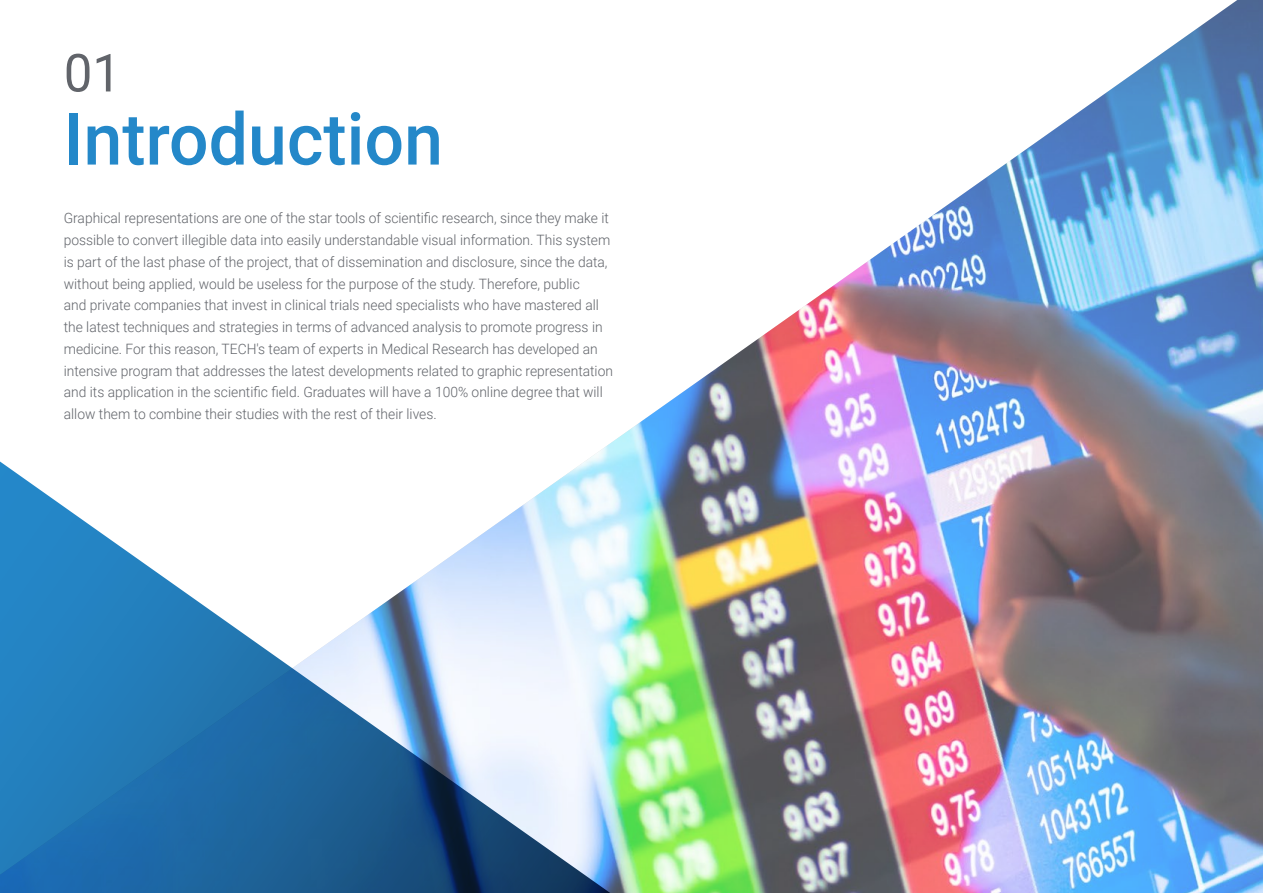
<style>
.page{position:relative;width:1263px;height:893px;background:#fff}
.page>*{position:absolute;margin:0;border:0;box-sizing:border-box;transform-origin:0 0}
.t1{font:500 72px "Roboto";color:#2488c9}
.t2{font:52.5px "Roboto";color:#61646a}
.t3{font:300 14.25px/21.8px "Roboto";color:#61646a}
.s1{color:#2287c9}
</style>
<div class="page">
<img style="left:607px;top:0;width:656px;height:893px">
<svg style="left:0;top:446px;width:640px;height:447px"></svg>
<h2 class="t2" style="left:64px;top:36px;width:59px">01</h2>
<h1 class="t1" style="left:64px;top:89px;width:381px">Introd<span class="s1">u</span>ction</h1>
<p class="t3" style="left:64px;top:207px;width:551px">Graphical representations are one of the star tools of scientific research, since they make it possible to convert illegible data into easily understandable visual information. This system is part of the last phase of the project, that of dissemination and disclosure, since the data, without being applied, would be useless for the purpose of the study. Therefore, public<br>and private companies that invest in clinical trials need specialists who have mastered all the latest techniques and strategies in terms of advanced analysis to promote progress in medicine. For this reason, TECH's team of experts in Medical Research has developed an intensive program that addresses the latest developments related to graphic representation and its application in the scientific field. Graduates will have a 100% online degree that will allow them to combine their studies with the rest of their lives.</p>
</div>
